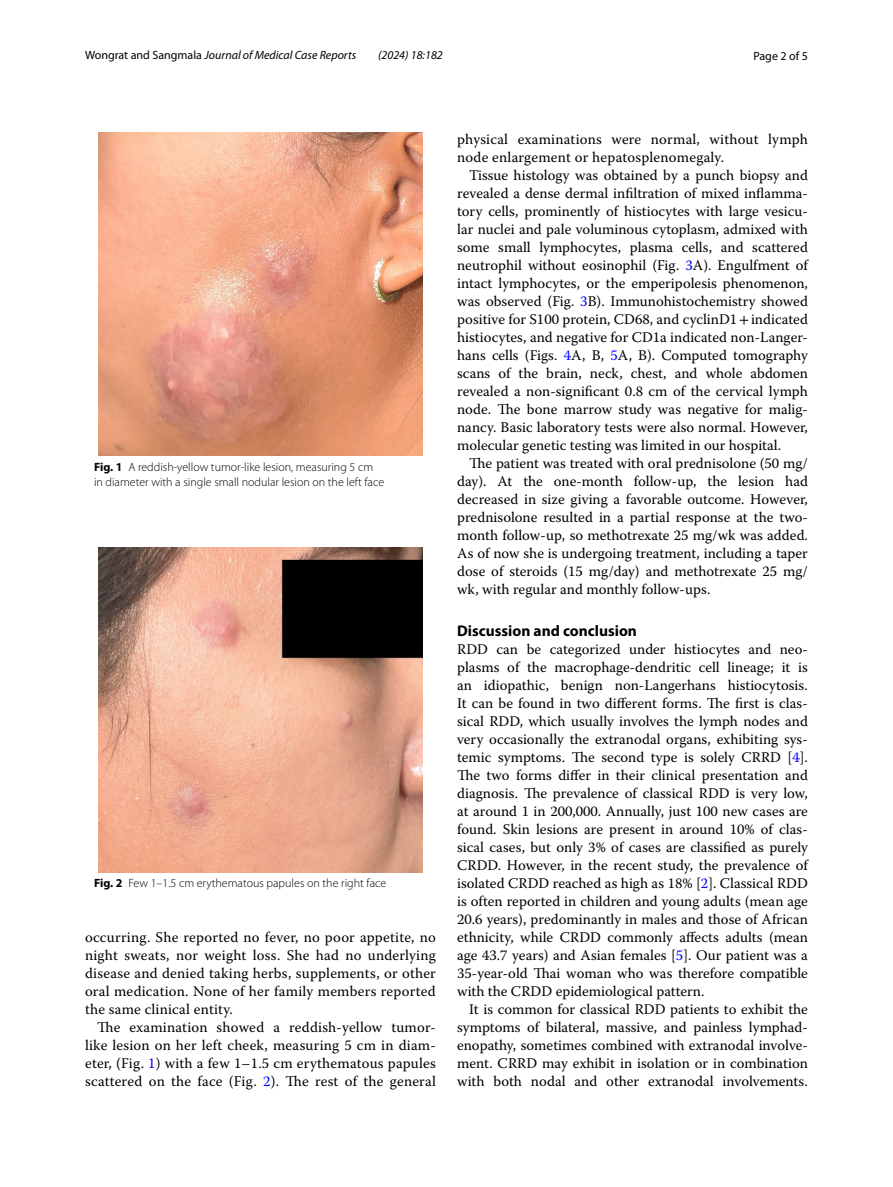
<style>
.page{position:relative;width:893px;height:1187px;background:#fff}
.page>*{position:absolute;margin:0;border:0;box-sizing:border-box;transform-origin:0 0}
.t1{font:700 15.45px "Myriad Pro";color:#000}
.t2{font:14.7px/18px "Warnock Pro";letter-spacing:.005em;color:#000;text-align:justify}
.t3{font:300 12px/15px "Myriad Pro";color:#000}
.t4{font:italic 12px "Myriad Pro";color:#000}
.t5{font:12px "Myriad Pro";color:#000}
.s1{font-style:normal}
.s2{font-weight:700}
.s3{color:#00f}
.s4{font-family:"STIX"}
</style>
<div class="page">
<img style="left:99px;top:133px;width:323px;height:322px">
<img style="left:99px;top:547px;width:323px;height:324px">
<p class="t4" style="left:85px;top:48px;width:273px"><span class="s1">Wongrat and Sangmala</span> Journal of Medical Case Reports</p>
<p class="t4" style="left:378px;top:48px;width:66px">(2024) 18:182</p>
<p class="t5" style="left:753px;top:48px;width:56px">Page 2 of 5</p>
<p class="t3" style="left:94px;top:459px;width:292px"><span class="s2">Fig. 1</span> A reddish-yellow tumor-like lesion, measuring 5 cm in diameter with a single small nodular lesion on the left face</p>
<p class="t3" style="left:94px;top:875px;width:294px"><span class="s2">Fig. 2</span> Few 1–1.5 cm erythematous papules on the right face</p>
<p class="t2" style="left:85px;top:927px;width:352px">occurring. She reported no fever, no poor appetite, no night sweats, nor weight loss. She had no underlying disease and denied taking herbs, supplements, or other oral medication. None of her family members reported the same clinical entity.</p>
<p class="t2" style="left:85px;top:1017px;width:352px;text-indent:12px">The examination showed a reddish-yellow tumor&shy;like lesion on her left cheek, measuring 5 cm in diam&shy;eter, (Fig. <span class="s3">1</span>) with a few 1–1.5 cm erythematous papules scattered on the face (Fig. <span class="s3">2</span>). The rest of the general</p>
<p class="t2" style="left:457px;top:130px;width:352px">physical examinations were normal, without lymph node enlargement or hepatosplenomegaly.</p>
<p class="t2" style="left:457px;top:166px;width:352px;text-indent:12px">Tissue histology was obtained by a punch biopsy and revealed a dense dermal infiltration of mixed inflamma&shy;tory cells, prominently of histiocytes with large vesicu&shy;lar nuclei and pale voluminous cytoplasm, admixed with some small lymphocytes, plasma cells, and scattered neutrophil without eosinophil (Fig. <span class="s3">3</span>A). Engulfment of intact lymphocytes, or the emperipolesis phenomenon, was observed (Fig. <span class="s3">3</span>B). Immunohistochemistry showed positive for S100 protein, CD68, and cyclinD1<span class="s4">+</span>indicated histiocytes, and negative for CD1a indicated non-Langer&shy;hans cells (Figs. <span class="s3">4</span>A, B, <span class="s3">5</span>A, B). Computed tomography scans of the brain, neck, chest, and whole abdomen revealed a non-significant 0.8 cm of the cervical lymph node. The bone marrow study was negative for malig&shy;nancy. Basic laboratory tests were also normal. However, molecular genetic testing was limited in our hospital.</p>
<p class="t2" style="left:457px;top:454px;width:352px;text-indent:12px">The patient was treated with oral prednisolone (50 mg/ day). At the one-month follow-up, the lesion had decreased in size giving a favorable outcome. However, prednisolone resulted in a partial response at the two&shy;month follow-up, so methotrexate 25 mg/wk was added.<br>As of now she is undergoing treatment, including a taper dose of steroids (15 mg/day) and methotrexate 25 mg/ wk, with regular and monthly follow-ups.</p>
<p class="t1" style="left:457px;top:620px;width:181px">Discussion and conclusion</p>
<p class="t2" style="left:457px;top:639px;width:352px">RDD can be categorized under histiocytes and neo&shy;plasms of the macrophage-dendritic cell lineage; it is an idiopathic, benign non-Langerhans histiocytosis.<br>It can be found in two different forms. The first is clas&shy;sical RDD, which usually involves the lymph nodes and very occasionally the extranodal organs, exhibiting sys&shy;temic symptoms. The second type is solely CRRD [<span class="s3">4</span>].<br>The two forms differ in their clinical presentation and diagnosis. The prevalence of classical RDD is very low, at around 1 in 200,000. Annually, just 100 new cases are found. Skin lesions are present in around 10% of clas&shy;sical cases, but only 3% of cases are classified as purely CRDD. However, in the recent study, the prevalence of isolated CRDD reached as high as 18% [<span class="s3">2</span>]. Classical RDD is often reported in children and young adults (mean age 20.6 years), predominantly in males and those of African ethnicity, while CRDD commonly affects adults (mean age 43.7 years) and Asian females [<span class="s3">5</span>]. Our patient was a 35-year-old Thai woman who was therefore compatible with the CRDD epidemiological pattern.</p>
<p class="t2" style="left:457px;top:999px;width:352px;text-indent:12px">It is common for classical RDD patients to exhibit the symptoms of bilateral, massive, and painless lymphad&shy;enopathy, sometimes combined with extranodal involve&shy;ment. CRRD may exhibit in isolation or in combination with both nodal and other extranodal involvements.</p>
</div>
